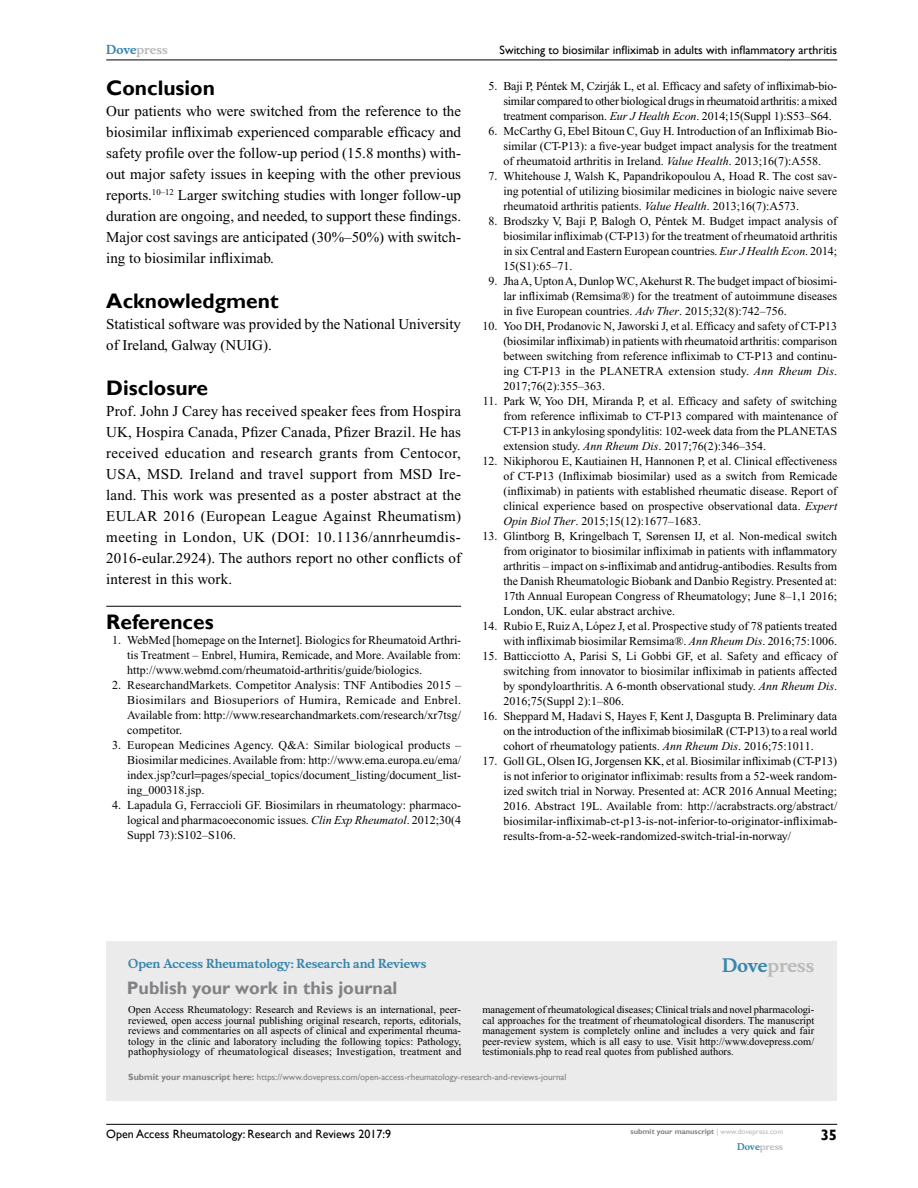
<style>
.page{position:relative;width:918px;height:1188px;background:#fff}
.page>*{position:absolute;margin:0;border:0;box-sizing:border-box;transform-origin:0 0}
.t1{font:700 21px "Gill Sans";color:#000}
.t2{font:700 18px "Gill Sans";color:#808285}
.t3{font:700 18px "Musee";color:#b8babc}
.t4{font:15px/21px "Times New Roman";color:#000;text-align:justify}
.t5{font:700 15px "Gill Sans";color:#000}
.t6{font:12px/15px "Times New Roman";color:#000;text-align:justify}
.t7{font:12px "Gill Sans";color:#000}
.t8{font:700 12px "Musee";color:#3785ad}
.t9{font:700 12px "Musee";color:#b8babc}
.t10{font:10.5px/10.5px "Times New Roman";color:#000;text-align:justify}
.t11{font:9px "Gill Sans";color:#808285}
.t12{font:700 9px "Musee";color:#b8babc}
.t13{font:700 7.5px "Gill Sans";color:#808285}
.s1{color:#3785ad}
.s2{font-style:inherit}
.s3{font-style:italic}
.s4{font-weight:700}
.s5{font-weight:400;color:#b8babc}
</style>
<div class="page">
<div style="left:106px;top:941px;width:731px;height:159px;background:#ebebec"></div>
<hr style="left:106px;top:1124px;width:731px;height:1px;background:#000">
<hr style="left:106px;top:60px;width:731px;height:1px;background:#000">
<hr style="left:106px;top:606px;width:355px;height:1px;background:#000">
<p class="t9" style="left:106px;top:43px;width:63px"><span class="s1">Dove</span>press</p>
<h1 class="t1" style="left:106px;top:76px;width:110px">Conclusion</h1>
<p class="t4" style="left:106px;top:101px;width:356px">Our patients who were switched from the reference to the biosimilar infliximab experienced comparable efficacy and safety profile over the follow-up period (15.8 months) with&shy;out major safety issues in keeping with the other previous reports.<sup>10–12</sup> Larger switching studies with longer follow-up duration are ongoing, and needed, to support these findings.<br>Major cost savings are anticipated (30%–50%) with switch&shy;ing to biosimilar infliximab.</p>
<h1 class="t1" style="left:106px;top:289px;width:174px">Acknowledgment</h1>
<p class="t4" style="left:106px;top:314px;width:356px">Statistical software was provided by the National University of Ireland, Galway (NUIG).</p>
<h1 class="t1" style="left:106px;top:376px;width:103px">Disclosure</h1>
<p class="t4" style="left:106px;top:401px;width:356px">Prof. John J Carey has received speaker fees from Hospira UK, Hospira Canada, Pfizer Canada, Pfizer Brazil. He has received education and research grants from Centocor, USA, MSD. Ireland and travel support from MSD Ire&shy;land. This work was presented as a poster abstract at the EULAR 2016 (European League Against Rheumatism) meeting in London, UK (DOI: 10.1136/annrheumdis-2016-eular.2924). The authors report no other conflicts of interest in this work.</p>
<h1 class="t1" style="left:106px;top:610px;width:109px">References</h1>
<p class="t6" style="left:127px;top:633px;width:336px;text-indent:-15px"><span class="s2">1.</span> WebMed [homepage on the Internet]. Biologics for Rheumatoid Arthri&shy;tis Treatment – Enbrel, Humira, Remicade, and More. Available from: http://www.webmd.com/rheumatoid-arthritis/guide/biologics.</p>
<p class="t6" style="left:127px;top:678px;width:335px;text-indent:-15px"><span class="s2">2.</span> ResearchandMarkets. Competitor Analysis: TNF Antibodies 2015 – Biosimilars and Biosuperiors of Humira, Remicade and Enbrel.<br>Available from: http://www.researchandmarkets.com/research/xr7tsg/ competitor.</p>
<p class="t6" style="left:127px;top:738px;width:335px;text-indent:-15px"><span class="s2">3.</span> European Medicines Agency. Q&amp;A: Similar biological products – Biosimilar medicines. Available from: http://www.ema.europa.eu/ema/ index.jsp?curl pages/special_topics/document_listing/document_list&shy;ing_000318.jsp.</p>
<p class="t6" style="left:127px;top:798px;width:335px;text-indent:-15px"><span class="s2">4.</span> Lapadula G, Ferraccioli GF. Biosimilars in rheumatology: pharmaco&shy;logical and pharmacoeconomic issues. <span class="s3">Clin Exp Rheumatol</span>. 2012;30(4<br>Suppl 73):S102–S106.</p>
<p class="t7" style="left:500px;top:43px;width:339px">Switching to biosimilar infliximab in adults with inflammatory arthritis</p>
<p class="t6" style="left:503px;top:79px;width:335px;text-indent:-15px"><span class="s2">5.</span> Baji P, Péntek M, Czirják L, et al. Efficacy and safety of infliximab-bio&shy;similar compared to other biological drugs in rheumatoid arthritis: a mixed treatment comparison. <span class="s3">Eur J Health Econ</span>. 2014;15(Suppl 1):S53–S64.</p>
<p class="t6" style="left:503px;top:124px;width:336px;text-indent:-15px"><span class="s2">6.</span> McCarthy G, Ebel Bitoun C, Guy H. Introduction of an Infliximab Bio&shy;similar (CT-P13): a five-year budget impact analysis for the treatment of rheumatoid arthritis in Ireland. <span class="s3">Value Health</span>. 2013;16(7):A558.</p>
<p class="t6" style="left:503px;top:169px;width:335px;text-indent:-15px"><span class="s2">7.</span> Whitehouse J, Walsh K, Papandrikopoulou A, Hoad R. The cost sav&shy;ing potential of utilizing biosimilar medicines in biologic naive severe rheumatoid arthritis patients. <span class="s3">Value Health</span>. 2013;16(7):A573.</p>
<p class="t6" style="left:503px;top:214px;width:335px;text-indent:-15px"><span class="s2">8.</span> Brodszky V, Baji P, Balogh O, Péntek M. Budget impact analysis of biosimilar infliximab (CT-P13) for the treatment of rheumatoid arthritis in six Central and Eastern European countries. <span class="s3">Eur J Health Econ</span>. 2014; 15(S1):65–71.</p>
<p class="t6" style="left:503px;top:274px;width:335px;text-indent:-15px"><span class="s2">9.</span> Jha A, Upton A, Dunlop WC, Akehurst R. The budget impact of biosimi&shy;lar infliximab (Remsima®) for the treatment of autoimmune diseases in five European countries. <span class="s3">Adv Ther</span>. 2015;32(8):742–756.</p>
<p class="t6" style="left:503px;top:319px;width:335px;text-indent:-21px"><span class="s2">10.</span> Yoo DH, Prodanovic N, Jaworski J, et al. Efficacy and safety of CT-P13 (biosimilar infliximab) in patients with rheumatoid arthritis: comparison between switching from reference infliximab to CT-P13 and continu&shy;ing CT-P13 in the PLANETRA extension study. <span class="s3">Ann Rheum Dis</span>.<br>2017;76(2):355–363.</p>
<p class="t6" style="left:503px;top:394px;width:335px;text-indent:-21px"><span class="s2">11.</span> Park W, Yoo DH, Miranda P, et al. Efficacy and safety of switching from reference infliximab to CT-P13 compared with maintenance of CT-P13 in ankylosing spondylitis: 102-week data from the PLANETAS extension study. <span class="s3">Ann Rheum Dis</span>. 2017;76(2):346–354.</p>
<p class="t6" style="left:503px;top:454px;width:335px;text-indent:-21px"><span class="s2">12.</span> Nikiphorou E, Kautiainen H, Hannonen P, et al. Clinical effectiveness of CT-P13 (Infliximab biosimilar) used as a switch from Remicade (infliximab) in patients with established rheumatic disease. Report of clinical experience based on prospective observational data. <span class="s3">Expert Opin Biol Ther</span>. 2015;15(12):1677–1683.</p>
<p class="t6" style="left:503px;top:529px;width:335px;text-indent:-21px"><span class="s2">13.</span> Glintborg B, Kringelbach T, Sørensen IJ, et al. Non-medical switch from originator to biosimilar infliximab in patients with inflammatory arthritis – impact on s-infliximab and antidrug-antibodies. Results from the Danish Rheumatologic Biobank and Danbio Registry. Presented at:<br>17th Annual European Congress of Rheumatology; June 8–1,1 2016; London, UK. eular abstract archive.</p>
<p class="t6" style="left:482px;top:619px;width:356px;text-align:right"><span class="s2">14.</span> Rubio E, Ruiz A, L<span class="s2">ό</span>pez J, et al. Prospective study of 78 patients treated with infliximab biosimilar Remsima®. <span class="s3">Ann Rheum Dis</span>. 2016;75:1006.</p>
<p class="t6" style="left:503px;top:649px;width:335px;text-indent:-21px"><span class="s2">15.</span> Batticciotto A, Parisi S, Li Gobbi GF, et al. Safety and efficacy of switching from innovator to biosimilar infliximab in patients affected by spondyloarthritis. A 6-month observational study. <span class="s3">Ann Rheum Dis</span>.<br>2016;75(Suppl 2):1–806.</p>
<p class="t6" style="left:503px;top:709px;width:335px;text-indent:-21px"><span class="s2">16.</span> Sheppard M, Hadavi S, Hayes F, Kent J, Dasgupta B. Preliminary data on the introduction of the infliximab biosimilaR (CT-P13) to a real world cohort of rheumatology patients. <span class="s3">Ann Rheum Dis</span>. 2016;75:1011.</p>
<p class="t6" style="left:503px;top:754px;width:336px;text-indent:-21px"><span class="s2">17.</span> Goll GL, Olsen IG, Jorgensen KK, et al. Biosimilar infliximab (CT-P13) is not inferior to originator infliximab: results from a 52-week random&shy;ized switch trial in Norway. Presented at: ACR 2016 Annual Meeting; 2016. Abstract 19L. Available from: http://acrabstracts.org/abstract/ biosimilar-infliximab-ct-p13-is-not-inferior-to-originator-infliximab&shy;results-from-a-52-week-randomized-switch-trial-in-norway/</p>
<p class="t8" style="left:128px;top:956px;width:300px">Open Access Rheumatology: Research and Reviews</p>
<h2 class="t2" style="left:127px;top:977px;width:272px">Publish your work in this journal</h2>
<h2 class="t3" style="left:722px;top:955px;width:94px"><span class="s1">Dove</span>press</h2>
<p class="t10" style="left:128px;top:1004px;width:335px">Open Access Rheumatology: Research and Reviews is an international, peer&shy;reviewed, open access journal publishing original research, reports, editorials, reviews and commentaries on all aspects of clinical and experimental rheuma&shy;tology in the clinic and laboratory including the following topics: Pathology, pathophysiology of rheumatological diseases; Investigation, treatment and</p>
<p class="t10" style="left:482px;top:1004px;width:333px">management of rheumatological diseases; Clinical trials and novel pharmacologi&shy;cal approaches for the treatment of rheumatological disorders. The manuscript management system is completely online and includes a very quick and fair peer-review system, which is all easy to use. Visit http://www.dovepress.com/ testimonials.php to read real quotes from published authors.</p>
<p class="t11" style="left:128px;top:1072px;width:440px"><span class="s4">Submit your manuscript here:</span> https://www.dovepress.com/open-access-rheumatology-research-and-reviews-journal</p>
<p class="t7" style="left:106px;top:1127px;width:286px">Open Access Rheumatology: Research and Reviews 2017:9</p>
<p class="t13" style="left:631px;top:1127px;width:154px">submit your manuscript <span class="s5">| www.dovepress.com</span></p>
<p class="t12" style="left:737px;top:1141px;width:48px"><span class="s1">Dove</span>press</p>
<p class="t5" style="left:821px;top:1126px;width:18px">35</p>
</div>
